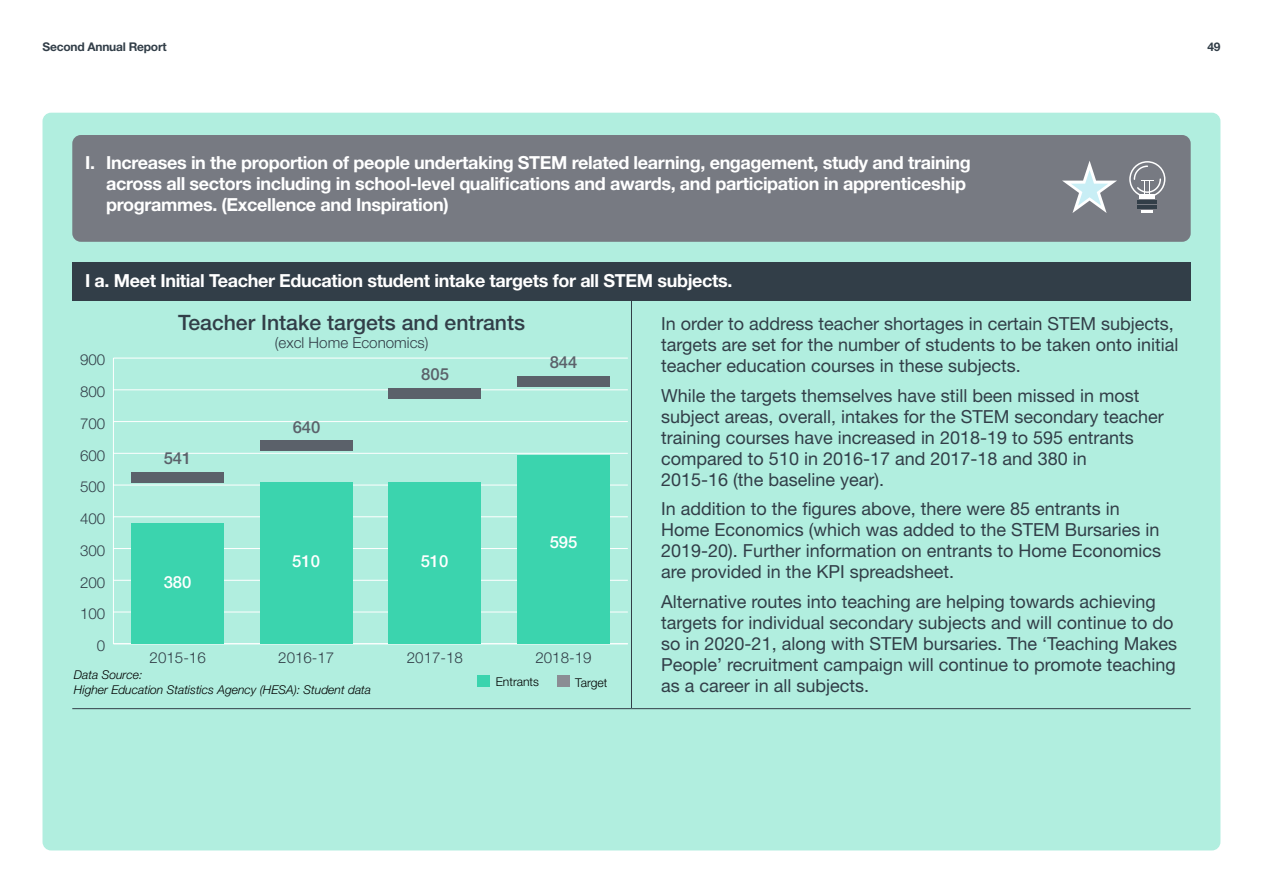
<style>
.page{position:relative;width:1263px;height:893px;background:#fff}
.page>*{position:absolute;margin:0;border:0;box-sizing:border-box;transform-origin:0 0}
.t1{font:500 21.15px "Helvetica Neue LT Std";color:#323e48}
.t2{font:18px/21px "Helvetica Neue LT Std";color:#323e48}
.t3{font:700 18px/21px "Helvetica Neue LT Std";letter-spacing:-.02em;color:#fff}
.t4{font:500 16.65px "Helvetica Neue LT Std";color:#fff}
.t5{font:500 16.65px "Helvetica Neue LT Std";color:#5b616a}
.t6{font:300 15.15px "Helvetica Neue LT Std";color:#323e48}
.t7{font:italic 300 12.15px/14.5px "Helvetica Neue LT Std";color:#000}
.t8{font:300 12.15px "Helvetica Neue LT Std";color:#000}
.t9{font:700 12px "Helvetica Neue LT Std";letter-spacing:-.02em;color:#323e48}
</style>
<div class="page">
<div style="left:43px;top:113px;width:1177px;height:737px;background:#b1eedf;border-radius:9px"></div>
<div style="left:72px;top:135px;width:1119px;height:107px;background:#777a82;border-radius:9px"></div>
<div style="left:72px;top:262px;width:1119px;height:38px;background:#323e48"></div>
<hr style="left:631px;top:300px;width:1px;height:408px;background:#323e48">
<hr style="left:72px;top:708px;width:559px;height:1px;background:#323e48">
<hr style="left:631px;top:708px;width:560px;height:1px;background:#323e48">
<hr style="left:113px;top:358px;width:1px;height:286px;background:#fff">
<hr style="left:113px;top:643px;width:515px;height:1px;background:#fff">
<hr style="left:113px;top:612px;width:515px;height:1px;background:#fff">
<hr style="left:113px;top:580px;width:515px;height:1px;background:#fff">
<hr style="left:113px;top:548px;width:515px;height:1px;background:#fff">
<hr style="left:113px;top:516px;width:515px;height:1px;background:#fff">
<hr style="left:113px;top:485px;width:515px;height:1px;background:#fff">
<hr style="left:113px;top:453px;width:515px;height:1px;background:#fff">
<hr style="left:113px;top:421px;width:515px;height:1px;background:#fff">
<hr style="left:113px;top:389px;width:515px;height:1px;background:#fff">
<hr style="left:113px;top:358px;width:515px;height:1px;background:#fff">
<div style="left:557px;top:675px;width:13px;height:11px;background:#8b8d94"></div>
<div style="left:131px;top:472px;width:93px;height:11px;background:#5b616a"></div>
<div style="left:260px;top:441px;width:93px;height:10px;background:#5b616a"></div>
<div style="left:389px;top:388px;width:92px;height:11px;background:#5b616a"></div>
<div style="left:517px;top:376px;width:93px;height:11px;background:#5b616a"></div>
<div style="left:478px;top:675px;width:12px;height:11px;background:#3bd4ae"></div>
<div style="left:131px;top:523px;width:93px;height:121px;background:#3bd4ae"></div>
<div style="left:260px;top:482px;width:93px;height:162px;background:#3bd4ae"></div>
<div style="left:389px;top:482px;width:92px;height:162px;background:#3bd4ae"></div>
<div style="left:517px;top:455px;width:93px;height:189px;background:#3bd4ae"></div>
<div style="left:1129px;top:161px;width:36px;height:36px;border:2px solid #fff;border-radius:50%"></div>
<svg style="left:1134px;top:166px;width:27px;height:47px"></svg>
<svg style="left:1062px;top:161px;width:55px;height:52px"></svg>
<p class="t9" style="left:43px;top:39px;width:126px">Second Annual Report</p>
<p class="t9" style="left:1207px;top:39px;width:15px">49</p>
<p class="t3" style="left:106px;top:152px;width:866px;text-indent:-21px">I. Increases in the proportion of people undertaking STEM related learning, engagement, study and training across all sectors including in school-level qualifications and awards, and participation in apprenticeship programmes. (Excellence and Inspiration)</p>
<p class="t3" style="left:85px;top:270px;width:649px">I a. Meet Initial Teacher Education student intake targets for all STEM subjects.</p>
<p class="t6" style="left:80px;top:351px;width:27px">900</p>
<p class="t6" style="left:80px;top:382px;width:27px">800</p>
<p class="t6" style="left:80px;top:414px;width:27px">700</p>
<p class="t6" style="left:80px;top:446px;width:27px">600</p>
<p class="t6" style="left:80px;top:478px;width:27px">500</p>
<p class="t6" style="left:80px;top:509px;width:27px">400</p>
<p class="t6" style="left:80px;top:541px;width:27px">300</p>
<p class="t6" style="left:80px;top:573px;width:27px">200</p>
<p class="t6" style="left:80px;top:605px;width:27px">100</p>
<p class="t6" style="left:97px;top:636px;width:10px">0</p>
<p class="t1" style="left:178px;top:310px;width:348px">Teacher Intake targets and entrants</p>
<p class="t6" style="left:275px;top:334px;width:155px">(excl Home Economics)</p>
<p class="t5" style="left:164px;top:448px;width:29px">541</p>
<p class="t5" style="left:293px;top:417px;width:29px">640</p>
<p class="t5" style="left:421px;top:364px;width:29px">805</p>
<p class="t5" style="left:550px;top:352px;width:29px">844</p>
<p class="t4" style="left:164px;top:572px;width:29px">380</p>
<p class="t4" style="left:292px;top:551px;width:29px">510</p>
<p class="t4" style="left:421px;top:551px;width:29px">510</p>
<p class="t4" style="left:550px;top:532px;width:29px">595</p>
<p class="t6" style="left:150px;top:648px;width:58px">2015-16</p>
<p class="t6" style="left:278px;top:648px;width:58px">2016-17</p>
<p class="t6" style="left:407px;top:648px;width:58px">2017-18</p>
<p class="t6" style="left:535px;top:648px;width:58px">2018-19</p>
<p class="t7" style="left:74px;top:668px;width:299px">Data Source:<br>Higher Education Statistics Agency (HESA): Student data</p>
<p class="t8" style="left:496px;top:674px;width:45px">Entrants</p>
<p class="t8" style="left:575px;top:675px;width:34px">Target</p>
<p class="t2" style="left:661px;top:313px;width:519px">In order to address teacher shortages in certain STEM subjects, targets are set for the number of students to be taken onto initial teacher education courses in these subjects.</p>
<p class="t2" style="left:661px;top:384px;width:504px">While the targets themselves have still been missed in most subject areas, overall, intakes for the STEM secondary teacher training courses have increased in 2018-19 to 595 entrants compared to 510 in 2016-17 and 2017-18 and 380 in<br>2015-16 (the baseline year).</p>
<p class="t2" style="left:661px;top:498px;width:501px">In addition to the figures above, there were 85 entrants in Home Economics (which was added to the STEM Bursaries in 2019-20). Further information on entrants to Home Economics are provided in the KPI spreadsheet.</p>
<p class="t2" style="left:661px;top:590px;width:517px">Alternative routes into teaching are helping towards achieving targets for individual secondary subjects and will continue to do so in 2020-21, along with STEM bursaries. The ‘Teaching Makes People’ recruitment campaign will continue to promote teaching as a career in all subjects.</p>
</div>
